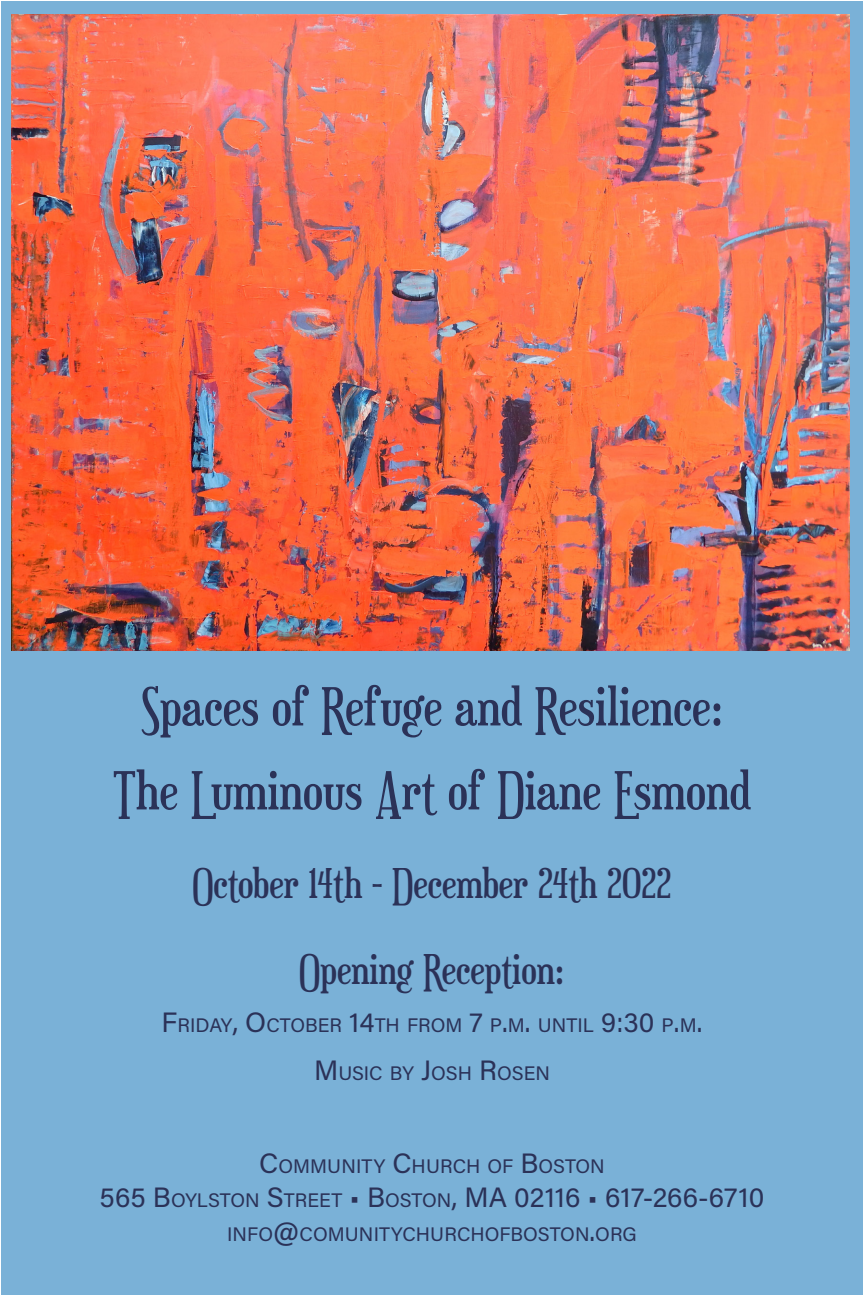
<style>
.page{position:relative;width:864px;height:1296px;background:#fff}
.page>*{position:absolute;margin:0;border:0;box-sizing:border-box;transform-origin:0 0}
.t1{font:52px/84px "Euphorigenic";color:#2b3258;text-align:center}
.t2{font:40px "Euphorigenic";color:#2b3258}
.t3{font:28px "Acumin Variable Concept";letter-spacing:.005em;color:#2b3258}
.t4{font:19.6px "Acumin Variable Concept";color:#2b3258}
.s1{font-size:28px}
.s2{font-size:19.6px}
</style>
<div class="page">
<div style="left:1px;top:1px;width:862px;height:1294px;background:#7ab1d7"></div>
<img style="left:12px;top:14px;width:838px;height:637px">
<p class="t1" style="left:113px;top:664px;width:639px">Spaces of Refuge and Resilience:<br>The Luminous Art of Diane Esmond</p>
<p class="t2" style="left:192px;top:859px;width:481px">October 14th - December 24th 2022</p>
<p class="t2" style="left:299px;top:945px;width:267px">Opening Reception:</p>
<p class="t4" style="left:162px;top:1012px;width:542px"><span class="s1">F</span>RIDAY<span class="s1">, O</span>CTOBER <span class="s1">14</span>TH FROM <span class="s1">7</span> P<span class="s1">.</span>M<span class="s1">.</span> UNTIL <span class="s1">9:30</span> P<span class="s1">.</span>M<span class="s1">.</span></p>
<p class="t4" style="left:314px;top:1060px;width:237px"><span class="s1">M</span> USIC BY <span class="s1">J</span>OSH <span class="s1">R</span>OSEN</p>
<p class="t4" style="left:259px;top:1153px;width:347px"><span class="s1">C</span>OMMUNITY <span class="s1">C</span>HURCH OF <span class="s1">B</span>OSTON</p>
<p class="t3" style="left:100px;top:1178px;width:666px">565 B<span class="s2">OYLSTON</span> S<span class="s2">TREET</span> • B<span class="s2">OSTON</span>, MA 02116 • 617-266-6710</p>
<p class="t4" style="left:227px;top:1220px;width:411px">INFO<span class="s1">@</span>COMUNITYCHURCHOFBOSTON<span class="s1">.</span>ORG</p>
</div>
